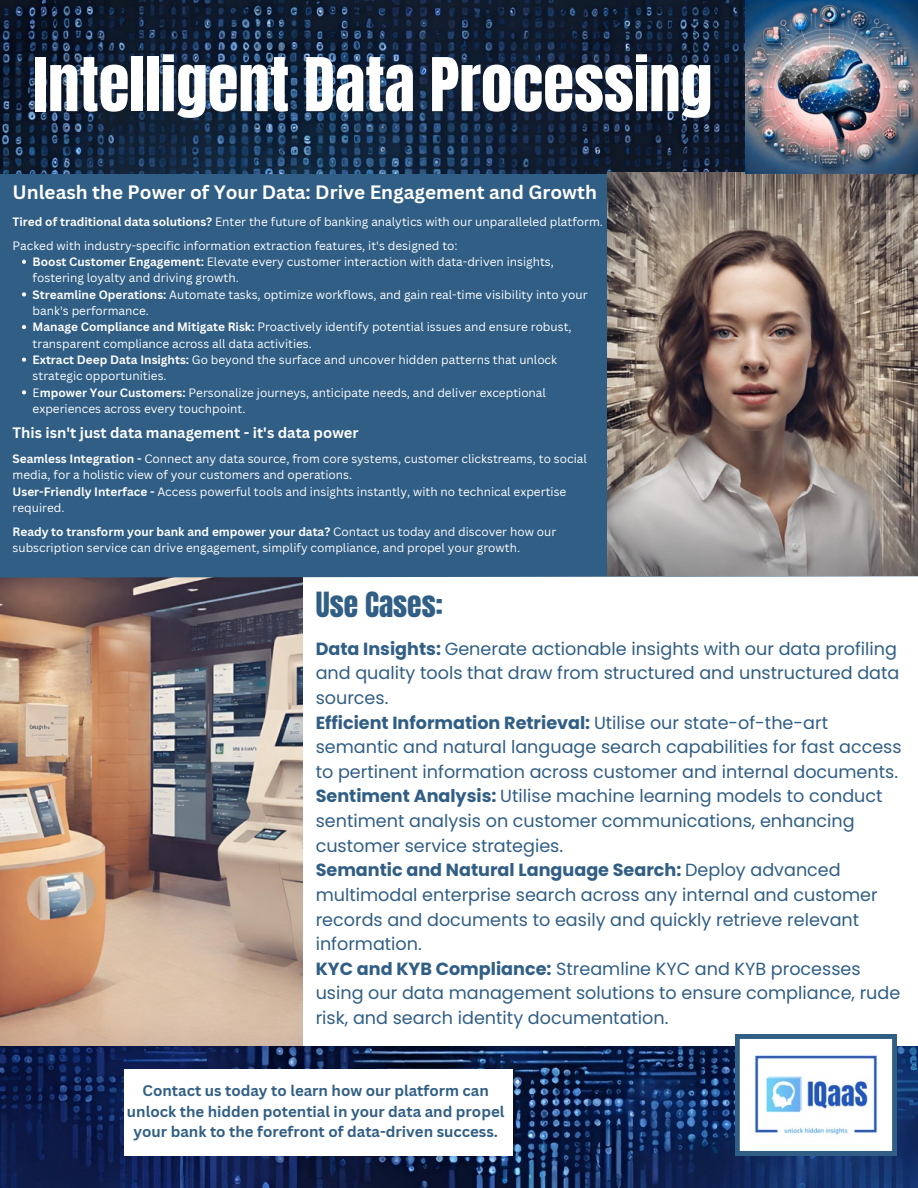
<style>
.page{position:relative;width:918px;height:1188px;background:#fff}
.page>*{position:absolute;margin:0;border:0;box-sizing:border-box;transform-origin:0 0}
.t1{font:63px "Anton";color:#fff}
.t2{font:29.55px "Anton";color:#305e85}
.t3{font:700 18.9px "Canva Sans";color:#fff}
.t4{font:17.55px/24.6px "Poppins";color:#305e85}
.t5{font:700 15px/20.2px "Canva Sans";color:#305e85;text-align:center}
.t6{font:700 14.7px "Canva Sans";color:#fff}
.t7{font:11.85px/16.4px "Canva Sans";color:#fff}
.s1{font-weight:700}
</style>
<div class="page">
<img style="left:0;top:580px;width:304px;height:467px">
<div style="left:0;top:168px;width:632px;height:406px;background:#305e85"></div>
<svg style="left:0;top:574px;width:918px;height:6px"></svg>
<img style="left:0;top:0;width:745px;height:173px">
<img style="left:607px;top:173px;width:311px;height:403px">
<img style="left:0;top:1047px;width:918px;height:141px">
<img style="left:745px;top:0;width:173px;height:173px">
<div style="left:124px;top:1069px;width:389px;height:86px;background:#fff"></div>
<svg style="left:735px;top:1034px;width:161px;height:121px"></svg>
<svg style="left:22px;top:260px;width:4px;height:4px"></svg>
<svg style="left:22px;top:292px;width:4px;height:4px"></svg>
<svg style="left:22px;top:325px;width:4px;height:4px"></svg>
<svg style="left:22px;top:358px;width:4px;height:4px"></svg>
<svg style="left:22px;top:390px;width:4px;height:4px"></svg>
<h1 class="t1" style="left:34px;top:39px;width:680px">Intelligent Data Processing</h1>
<h3 class="t3" style="left:13px;top:179px;width:586px">Unleash the Power of Your Data: Drive Engagement and Growth</h3>
<p class="t7" style="left:13px;top:209px;width:592px;line-height:24px"><span class="s1">Tired of traditional data solutions?</span> Enter the future of banking analytics with our unparalleled platform.<br>Packed with industry-specific information extraction features, it's designed to:</p>
<p class="t7" style="left:33px;top:253px;width:557px"><span class="s1">Boost Customer Engagement:</span> Elevate every customer interaction with data-driven insights, fostering loyalty and driving growth.<br><span class="s1">Streamline Operations:</span> Automate tasks, optimize workflows, and gain real-time visibility into your bank's performance.<br><span class="s1">Manage Compliance and Mitigate Risk:</span> Proactively identify potential issues and ensure robust, transparent compliance across all data activities.<br><span class="s1">Extract Deep Data Insights:</span> Go beyond the surface and uncover hidden patterns that unlock strategic opportunities.<br>E<span class="s1">mpower Your Customers:</span> Personalize journeys, anticipate needs, and deliver exceptional experiences across every touchpoint.</p>
<p class="t6" style="left:13px;top:422px;width:348px">This isn't just data management - it's data power</p>
<p class="t7" style="left:13px;top:450px;width:576px"><span class="s1">Seamless Integration -</span> Connect any data source, from core systems, customer clickstreams, to social media, for a holistic view of your customers and operations.<br><span class="s1">User-Friendly Interface -</span> Access powerful tools and insights instantly, with no technical expertise required.</p>
<p class="t7" style="left:13px;top:523px;width:545px"><span class="s1">Ready to transform your bank and empower your data?</span> Contact us today and discover how our subscription service can drive engagement, simplify compliance, and propel your growth.</p>
<h2 class="t2" style="left:316px;top:583px;width:129px">Use Cases:</h2>
<p class="t4" style="left:316px;top:636px;width:587px"><span class="s1">Data Insights:</span> Generate actionable insights with our data profiling and quality tools that draw from structured and unstructured data sources.<br><span class="s1">Efficient Information Retrieval:</span> Utilise our state-of-the-art semantic and natural language search capabilities for fast access to pertinent information across customer and internal documents.<br><span class="s1">Sentiment Analysis:</span> Utilise machine learning models to conduct sentiment analysis on customer communications, enhancing customer service strategies.<br><span class="s1">Semantic and Natural Language Search:</span> Deploy advanced multimodal enterprise search across any internal and customer records and documents to easily and quickly retrieve relevant information.<br><span class="s1">KYC and KYB Compliance:</span> Streamline KYC and KYB processes using our data management solutions to ensure compliance, rude risk, and search identity documentation.</p>
<p class="t5" style="left:127px;top:1080px;width:379px">Contact us today to learn how our platform can unlock the hidden potential in your data and propel your bank to the forefront of data-driven success.</p>
</div>
